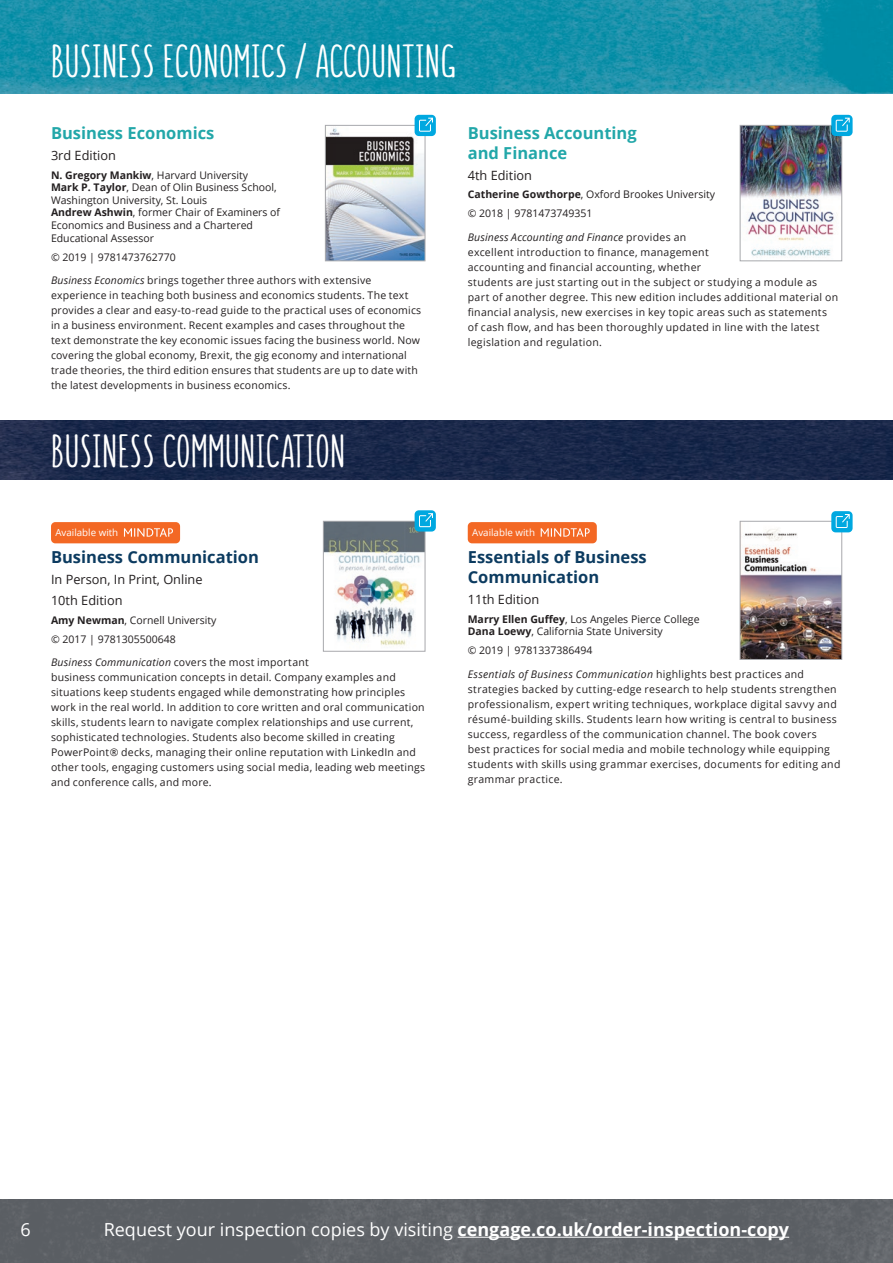
<style>
.page{position:relative;width:893px;height:1263px;background:#fff}
.page>*{position:absolute;margin:0;border:0;box-sizing:border-box;transform-origin:0 0}
.Section_Headers{font:700 45px "Summer Font";letter-spacing:.025em;color:#fff}
.t1{font:18px "Open Sans";color:#fff}
.Title__with_Flash{font:700 16.5px/19.8px "Open Sans";color:#0c3b60}
.Title__with_Flash-2{font:700 16.5px/19.8px "Open Sans";color:#22a7a9}
.t2{font:12.75px/20.7px "Open Sans";color:#231f20}
.Body{font:10.5px/15px "Open Sans";letter-spacing:.03em;color:#231f20}
.Paragraph_Style_1{font:10.5px/15px "Open Sans";letter-spacing:.015em;color:#231f20}
.Author{font:10.5px/12.6px "Open Sans";color:#231f20}
.Biblio{font:10.5px "Open Sans";color:#231f20}
.Biblio-2{font:9.75px "Open Sans";color:#fff}
.s1{font-weight:700}
.s2{font-style:italic}
</style>
<div class="page">
<div style="left:0;top:1199px;width:893px;height:64px;background:#5d6166"></div>
<hr style="left:458px;top:1237px;width:331px;height:1px;background:#fff">
<img style="left:0;top:0;width:893px;height:94px">
<img style="left:0;top:420px;width:893px;height:60px">
<div style="left:51px;top:522px;width:129px;height:21px;background:#f36824;border-radius:4px"></div>
<svg style="left:124px;top:528px;width:49px;height:9px"></svg>
<div style="left:468px;top:522px;width:129px;height:21px;background:#f36824;border-radius:4px"></div>
<svg style="left:541px;top:528px;width:49px;height:9px"></svg>
<div style="left:415px;top:115px;width:21px;height:21px;background:#00a8e0;border-radius:4px"></div>
<svg style="left:325px;top:118px;width:108px;height:143px"></svg>
<div style="left:831px;top:115px;width:22px;height:21px;background:#00a8e0;border-radius:4px"></div>
<img style="left:740px;top:118px;width:110px;height:143px">
<div style="left:831px;top:511px;width:22px;height:21px;background:#00a8e0;border-radius:4px"></div>
<img style="left:740px;top:514px;width:110px;height:146px">
<div style="left:415px;top:510px;width:21px;height:21px;background:#00a8e0;border-radius:4px"></div>
<img style="left:323px;top:513px;width:110px;height:139px">
<p class="Section_Headers" style="left:51px;top:34px;width:406px">BUSINESS ECONOMICS / ACCOUNTING</p>
<p class="Title__with_Flash-2" style="left:51px;top:123px;width:165px">Business Economics</p>
<p class="t2" style="left:51px;top:144px;width:67px">3rd Edition</p>
<p class="Author" style="left:51px;top:168px;width:231px"><span class="s1">N. Gregory Mankiw</span>, Harvard University<br><span class="s1">Mark P. Taylor</span>, Dean of Olin Business School, Washington University, St. Louis<br><span class="s1">Andrew Ashwin</span>, former Chair of Examiners of Economics and Business and a Chartered Educational Assessor</p>
<p class="Biblio" style="left:51px;top:250px;width:126px">© 2019 | 9781473762770</p>
<p class="Paragraph_Style_1" style="left:51px;top:273px;width:372px"><span class="s2">Business Economics</span> brings together three authors with extensive experience in teaching both business and economics students. The text provides a clear and easy-to-read guide to the practical uses of economics in a business environment. Recent examples and cases throughout the text demonstrate the key economic issues facing the business world. Now covering the global economy, Brexit, the gig economy and international trade theories, the third edition ensures that students are up to date with the latest developments in business economics.</p>
<p class="Section_Headers" style="left:51px;top:424px;width:296px">BUSINESS COMMUNICATION</p>
<p class="Title__with_Flash-2" style="left:468px;top:123px;width:171px">Business Accounting and Finance</p>
<p class="t2" style="left:468px;top:164px;width:66px">4th Edition</p>
<p class="Author" style="left:468px;top:188px;width:249px"><span class="s1">Catherine Gowthorpe</span>, Oxford Brookes University</p>
<p class="Biblio" style="left:468px;top:206px;width:126px">© 2018 | 9781473749351</p>
<p class="Body" style="left:468px;top:229px;width:372px"><span class="s2">Business Accounting and Finance</span> provides an<br>excellent introduction to finance, management<br>accounting and financial accounting, whether<br>students are just starting out in the subject or studying a module as part of another degree. This new edition includes additional material on financial analysis, new exercises in key topic areas such as statements of cash flow, and has been thoroughly updated in line with the latest legislation and regulation.</p>
<p class="Biblio-2" style="left:55px;top:526px;width:64px">Available with</p>
<p class="Title__with_Flash" style="left:51px;top:547px;width:209px">Business Communication</p>
<p class="t2" style="left:51px;top:569px;width:153px">In Person, In Print, Online<br>10th Edition</p>
<p class="Author" style="left:51px;top:613px;width:167px"><span class="s1">Amy Newman</span>, Cornell University</p>
<p class="Biblio" style="left:51px;top:632px;width:126px">© 2017 | 9781305500648</p>
<p class="Body" style="left:51px;top:654px;width:376px"><span class="s2">Business Communication</span> covers the most important<br>business communication concepts in detail. Company examples and situations keep students engaged while demonstrating how principles work in the real world. In addition to core written and oral communication skills, students learn to navigate complex relationships and use current, sophisticated technologies. Students also become skilled in creating PowerPoint® decks, managing their online reputation with LinkedIn and other tools, engaging customers using social media, leading web meetings and conference calls, and more.</p>
<p class="Biblio-2" style="left:472px;top:526px;width:64px">Available with</p>
<p class="Title__with_Flash" style="left:468px;top:547px;width:180px">Essentials of Business<br>Communication</p>
<p class="t2" style="left:468px;top:588px;width:73px">11th Edition</p>
<p class="Author" style="left:468px;top:612px;width:233px"><span class="s1">Marry Ellen Guffey</span>, Los Angeles Pierce College<br><span class="s1">Dana Loewy</span>, California State University</p>
<p class="Biblio" style="left:468px;top:643px;width:126px">© 2019 | 9781337386494</p>
<p class="Body" style="left:468px;top:666px;width:374px"><span class="s2">Essentials of Business Communication</span> highlights best practices and strategies backed by cutting-edge research to help students strengthen professionalism, expert writing techniques, workplace digital savvy and résumé-building skills. Students learn how writing is central to business success, regardless of the communication channel. The book covers best practices for social media and mobile technology while equipping students with skills using grammar exercises, documents for editing and grammar practice.</p>
<h2 class="t1" style="left:20px;top:1217px;width:12px">6</h2>
<h2 class="t1" style="left:104px;top:1217px;width:687px">Request your inspection copies by visiting <span class="s1">cengage.co.uk/order-inspection-copy</span></h2>
</div>
